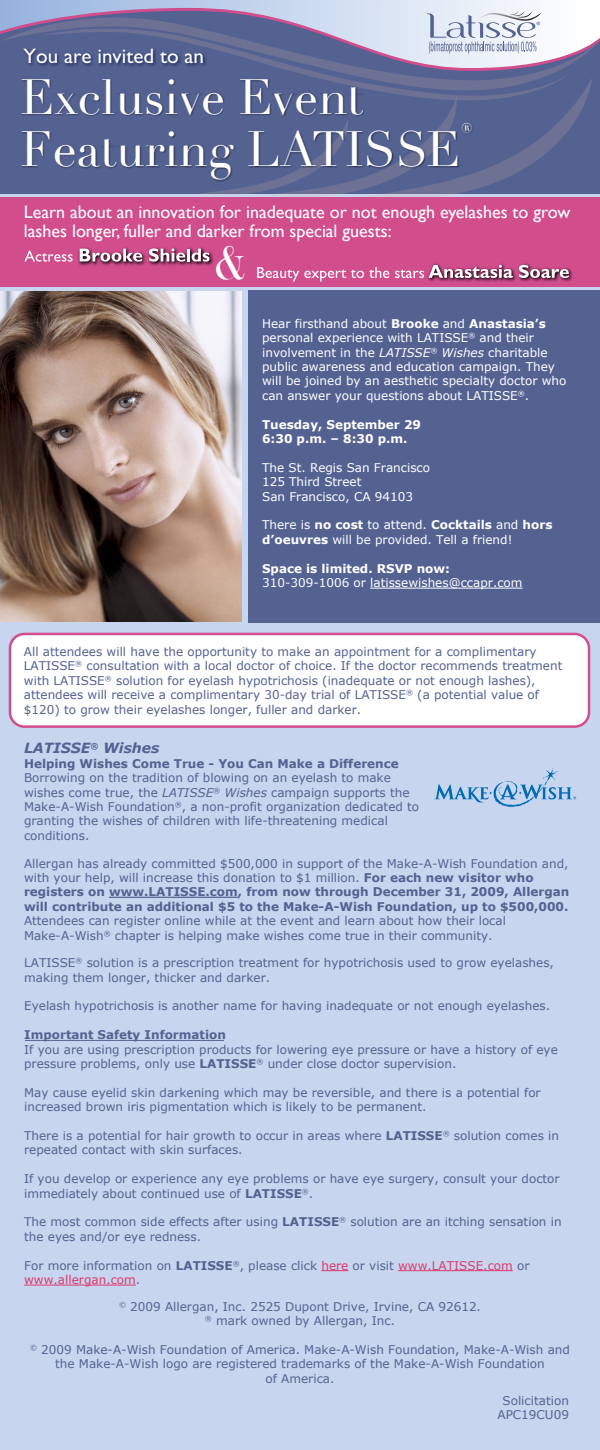
<style>
.page{position:relative;width:600px;height:1450px;background:#fff}
.page>*{position:absolute;margin:0;border:0;box-sizing:border-box;transform-origin:0 0}
.t1{font:48.3px/52px "Didot";color:#fff}
.t2{font:45.2px "Didot";color:#fff}
.t3{font:700 26px "Didot";color:#fff}
.t4{font:21px "Gill Sans";color:#fff}
.t5{font:18px/19.1px "Gill Sans";color:#fff}
.t6{font:italic 700 14px "Verdana";color:#546292}
.t7{font:12px/14.4px "Verdana";color:#546292}
.t8{font:12px/14.4px "Verdana";color:#fff}
.t9{font:700 12px/14.4px "Verdana";color:#546292}
.t10{font:700 12px/14.4px "Verdana";color:#fff}
.s1{font-weight:700}
.s2{font-style:italic}
.s3{font-weight:400}
.s4{color:#de396d}
</style>
<div class="page">
<div style="left:0;top:194px;width:600px;height:1256px;background:#c7d5ee"></div>
<div style="left:10px;top:634px;width:579px;height:93px;background:#fff;border-radius:14px"></div>
<div style="left:9px;top:633px;width:581px;height:95px;border:2px solid #d14d8c;border-radius:14px"></div>
<div style="left:248px;top:290px;width:352px;height:333px;background:#546292"></div>
<svg style="left:321px;top:1270px;width:27px;height:1px"></svg>
<hr style="left:398px;top:1270px;width:115px;height:1px;background:#de396d">
<hr style="left:24px;top:1285px;width:112px;height:1px;background:#de396d">
<hr style="left:25px;top:1040px;width:199px;height:1px;background:#546292">
<div style="left:0;top:0;width:600px;height:194px;background:#546292"></div>
<svg style="left:199px;top:78px;width:393px;height:119px"></svg>
<img style="left:22px;top:71px;width:460px;height:113px">
<svg style="left:281px;top:68px;width:282px;height:3px"></svg>
<svg style="left:0;top:0;width:600px;height:68px"></svg>
<div style="left:0;top:197px;width:600px;height:90px;background:#d14d8c"></div>
<svg style="left:24px;top:251px;width:49px;height:11px"></svg>
<img style="left:78px;top:247px;width:136px;height:19px">
<svg style="left:80px;top:249px;width:62px;height:13px"></svg>
<svg style="left:149px;top:248px;width:61px;height:14px"></svg>
<svg style="left:257px;top:267px;width:132px;height:15px"></svg>
<img style="left:428px;top:263px;width:145px;height:19px">
<svg style="left:395px;top:265px;width:118px;height:13px"></svg>
<svg style="left:519px;top:265px;width:50px;height:13px"></svg>
<img style="left:0;top:291px;width:242px;height:331px">
<svg style="left:435px;top:768px;width:141px;height:39px"></svg>
<hr style="left:109px;top:897px;width:129px;height:1px;background:#546292">
<hr style="left:370px;top:588px;width:153px;height:1px;background:#fff">
<svg style="left:427px;top:11px;width:115px;height:43px;background:#cdd4e2"></svg>
<h3 class="t4" style="left:24px;top:44px;width:182px">You are invited to an</h3>
<h1 class="t1" style="left:20px;top:72px;width:442px">Exclusive Event<br>Featuring LATISSE</h1>
<h3 class="t3" style="left:460px;top:117px;width:14px">®</h3>
<h3 class="t5" style="left:24px;top:202px;width:548px">Learn about an innovation for inadequate or not enough eyelashes to grow lashes longer, fuller and darker from special guests:</h3>
<h2 class="t2" style="left:213px;top:236px;width:37px">&amp;</h2>
<p class="t8" style="left:262px;top:316px;width:306px">Hear firsthand about <span class="s1">Brooke</span> and <span class="s1">Anastasia’s </span>personal experience with LATISSE<sup>®</sup> and their involvement in the <span class="s2">LATISSE</span><sup>®</sup> <span class="s2">Wishes</span> charitable public awareness and education campaign. They will be joined by an aesthetic specialty doctor who can answer your questions about LATISSE<sup>®</sup>.</p>
<p class="t10" style="left:262px;top:417px;width:160px">Tuesday, September 29<br>6:30 p.m. – 8:30 p.m.</p>
<p class="t8" style="left:262px;top:460px;width:170px">The St. Regis San Francisco<br>125 Third Street<br>San Francisco, CA 94103</p>
<p class="t8" style="left:262px;top:518px;width:292px">There is <span class="s1">no cost</span> to attend. <span class="s1">Cocktails</span> and <span class="s1">hors d’oeuvres</span> will be provided. Tell a friend!</p>
<p class="t10" style="left:262px;top:561px;width:189px">Space is limited. RSVP now:</p>
<p class="t8" style="left:262px;top:576px;width:262px">310-309-1006 or latissewishes@ccapr.com</p>
<p class="t7" style="left:24px;top:645px;width:540px">All attendees will have the opportunity to make an appointment for a complimentary LATISSE<sup>®</sup> consultation with a local doctor of choice. If the doctor recommends treatment with LATISSE<sup>®</sup> solution for eyelash hypotrichosis (inadequate or not enough lashes), attendees will receive a complimentary 30-day trial of LATISSE<sup>®</sup> (a potential value of $120) to grow their eyelashes longer, fuller and darker.</p>
<p class="t6" style="left:24px;top:739px;width:137px">LATISSE<sup>®</sup> Wishes</p>
<p class="t9" style="left:24px;top:756px;width:376px">Helping Wishes Come True - You Can Make a Difference</p>
<p class="t7" style="left:24px;top:771px;width:397px">Borrowing on the tradition of blowing on an eyelash to make wishes come true, the <span class="s2">LATISSE</span><sup>®</sup> <span class="s2">Wishes</span> campaign supports the Make-A-Wish Foundation<sup>®</sup>, a non-profit organization dedicated to granting the wishes of children with life-threatening medical conditions.</p>
<p class="t9" style="left:24px;top:856px;width:547px"><span class="s3">Allergan has already committed $500,000 in support of the Make-A-Wish Foundation and, with your help, will increase this donation to $1 million.</span> For each new visitor who registers on www.LATISSE.com, from now through December 31, 2009, Allergan will contribute an additional $5 to the Make-A-Wish Foundation, up to $500,000.</p>
<p class="t7" style="left:24px;top:914px;width:484px">Attendees can register online while at the event and learn about how their local<br>Make-A-Wish<sup>®</sup> chapter is helping make wishes come true in their community.</p>
<p class="t7" style="left:24px;top:956px;width:531px">LATISSE<sup>®</sup> solution is a prescription treatment for hypotrichosis used to grow eyelashes, making them longer, thicker and darker.</p>
<p class="t7" style="left:24px;top:999px;width:528px">Eyelash hypotrichosis is another name for having inadequate or not enough eyelashes.</p>
<p class="t9" style="left:24px;top:1028px;width:203px">Important Safety Information</p>
<p class="t7" style="left:24px;top:1042px;width:535px">If you are using prescription products for lowering eye pressure or have a history of eye pressure problems, only use <span class="s1">LATISSE</span><sup>®</sup> under close doctor supervision.</p>
<p class="t7" style="left:24px;top:1085px;width:518px">May cause eyelid skin darkening which may be reversible, and there is a potential for increased brown iris pigmentation which is likely to be permanent.</p>
<p class="t7" style="left:24px;top:1129px;width:536px">There is a potential for hair growth to occur in areas where <span class="s1">LATISSE</span><sup>®</sup> solution comes in repeated contact with skin surfaces.</p>
<p class="t7" style="left:24px;top:1172px;width:537px">If you develop or experience any eye problems or have eye surgery, consult your doctor immediately about continued use of <span class="s1">LATISSE</span><sup>®</sup>.</p>
<p class="t7" style="left:24px;top:1215px;width:539px">The most common side effects after using <span class="s1">LATISSE</span><sup>®</sup> solution are an itching sensation in the eyes and/or eye redness.</p>
<p class="t7" style="left:24px;top:1258px;width:507px">For more information on <span class="s1">LATISSE</span><sup>®</sup>, please click <span class="s4">here</span> or visit <span class="s4">www.LATISSE.com</span> or <span class="s4">www.allergan.com</span>.</p>
<p class="t7" style="left:119px;top:1299px;width:363px;text-align:center"><sup>©</sup> 2009 Allergan, Inc. 2525 Dupont Drive, Irvine, CA 92612. <sup>®</sup> mark owned by Allergan, Inc.</p>
<p class="t7" style="left:30px;top:1343px;width:541px;text-align:center"><sup>©</sup> 2009 Make-A-Wish Foundation of America. Make-A-Wish Foundation, Make-A-Wish and the Make-A-Wish logo are registered trademarks of the Make-A-Wish Foundation<br>of America.</p>
<p class="t7" style="left:497px;top:1394px;width:73px;text-align:center">Solicitation<br>APC19CU09</p>
</div>
